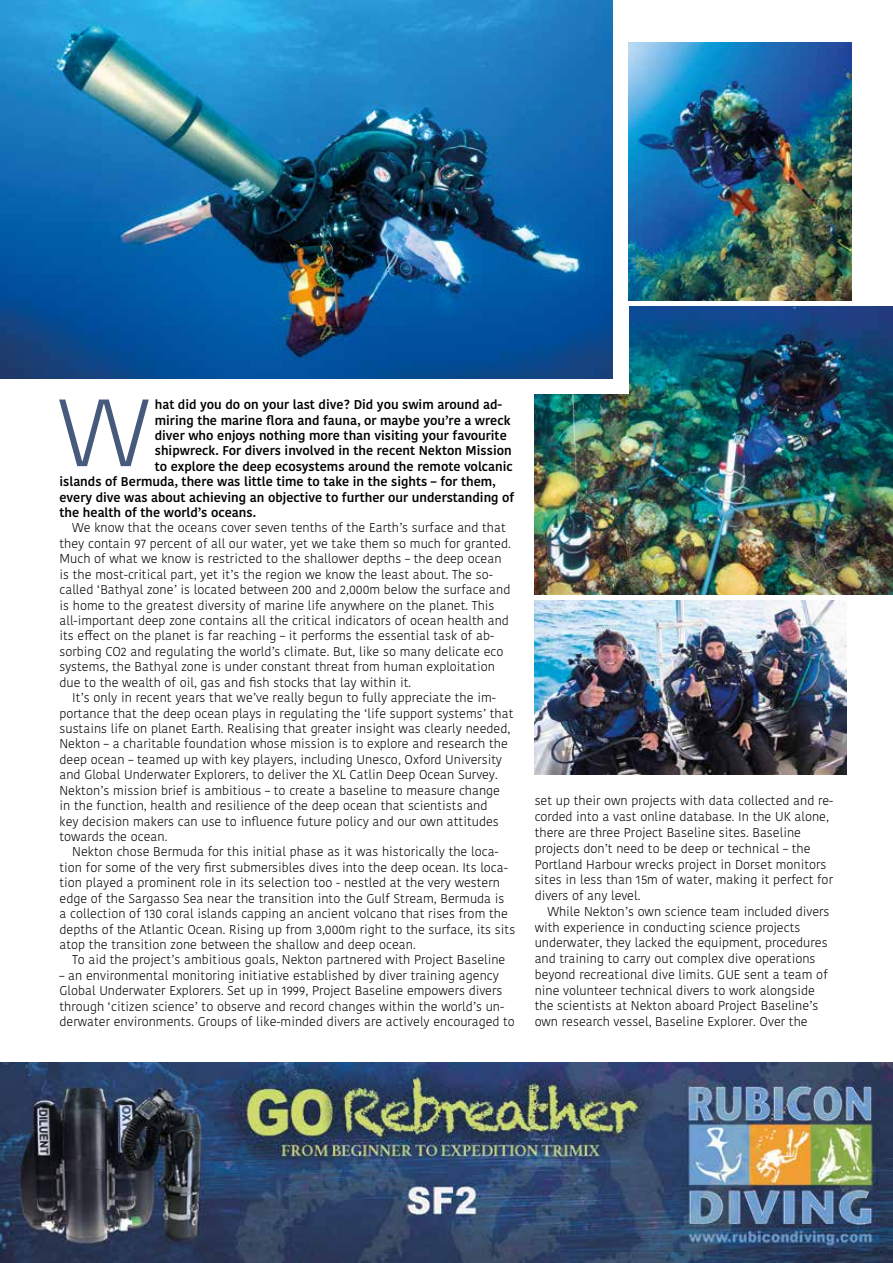
<style>
.page{position:relative;width:893px;height:1263px;background:#fff}
.page>*{position:absolute;margin:0;border:0;box-sizing:border-box;transform-origin:0 0}
.t1{font:300 95.1px "Kohinoor Bangla";color:#465b7c;scale:1.05 1}
.t2{font:300 12.75px/15.5px "Kohinoor Bangla";color:#000}
.t3{font:600 12.75px "Kohinoor Bangla";color:#000}
</style>
<div class="page">
<img style="left:535px;top:306px;width:358px;height:288px">
<img style="left:0;top:1062px;width:893px;height:201px">
<img style="left:628px;top:42px;width:223px;height:258px">
<img style="left:535px;top:600px;width:311px;height:174px">
<div style="left:529px;top:303px;width:99px;height:90px;background:#fff"></div>
<img style="left:0;top:0;width:613px;height:378px">
<h1 class="t1" style="left:58px;top:362px;width:89px">W</h1>
<p class="t3" style="left:155px;top:394px;width:349px">hat did you do on your last dive? Did you swim around ad-</p>
<p class="t3" style="left:155px;top:410px;width:357px">miring the marine flora and fauna, or maybe you’re a wreck</p>
<p class="t3" style="left:155px;top:425px;width:353px">diver who enjoys nothing more than visiting your favourite</p>
<p class="t3" style="left:155px;top:440px;width:358px">shipwreck. For divers involved in the recent Nekton Mission</p>
<p class="t3" style="left:155px;top:455px;width:359px">to explore the deep ecosystems around the remote volcanic</p>
<p class="t3" style="left:60px;top:471px;width:438px">islands of Bermuda, there was little time to take in the sights – for them,</p>
<p class="t3" style="left:60px;top:486px;width:456px">every dive was about achieving an objective to further our understanding of</p>
<p class="t3" style="left:60px;top:502px;width:198px">the health of the world’s oceans.</p>
<p class="t2" style="left:60px;top:520px;width:453px;text-indent:13px">We know that the oceans cover seven tenths of the Earth’s surface and that they contain 97 percent of all our water, yet we take them so much for granted.<br>Much of what we know is restricted to the shallower depths – the deep ocean is the most-critical part, yet it’s the region we know the least about. The so&shy;called ‘Bathyal zone’ is located between 200 and 2,000m below the surface and is home to the greatest diversity of marine life anywhere on the planet. This all-important deep zone contains all the critical indicators of ocean health and its effect on the planet is far reaching – it performs the essential task of ab&shy;sorbing CO2 and regulating the world’s climate. But, like so many delicate eco systems, the Bathyal zone is under constant threat from human exploitation due to the wealth of oil, gas and fish stocks that lay within it.</p>
<p class="t2" style="left:60px;top:690px;width:455px;text-indent:13px">It’s only in recent years that we’ve really begun to fully appreciate the im&shy;portance that the deep ocean plays in regulating the ‘life support systems’ that sustains life on planet Earth. Realising that greater insight was clearly needed, Nekton – a charitable foundation whose mission is to explore and research the deep ocean – teamed up with key players, including Unesco, Oxford University and Global Underwater Explorers, to deliver the XL Catlin Deep Ocean Survey.<br>Nekton’s mission brief is ambitious – to create a baseline to measure change in the function, health and resilience of the deep ocean that scientists and<br>key decision makers can use to influence future policy and our own attitudes towards the ocean.</p>
<p class="t2" style="left:60px;top:844px;width:457px;text-indent:13px">Nekton chose Bermuda for this initial phase as it was historically the loca&shy;tion for some of the very first submersibles dives into the deep ocean. Its loca&shy;tion played a prominent role in its selection too - nestled at the very western edge of the Sargasso Sea near the transition into the Gulf Stream, Bermuda is<br>a collection of 130 coral islands capping an ancient volcano that rises from the depths of the Atlantic Ocean. Rising up from 3,000m right to the surface, its sits atop the transition zone between the shallow and deep ocean.</p>
<p class="t2" style="left:72px;top:952px;width:435px">To aid the project’s ambitious goals, Nekton partnered with Project Baseline</p>
<p class="t2" style="left:60px;top:967px;width:457px">– an environmental monitoring initiative established by diver training agency Global Underwater Explorers. Set up in 1999, Project Baseline empowers divers through ‘citizen science’ to observe and record changes within the world’s un&shy;derwater environments. Groups of like-minded divers are actively encouraged to</p>
<p class="t2" style="left:535px;top:793px;width:300px">set up their own projects with data collected and re&shy;corded into a vast online database. In the UK alone, there are three Project Baseline sites. Baseline projects don’t need to be deep or technical – the Portland Harbour wrecks project in Dorset monitors sites in less than 15m of water, making it perfect for divers of any level.</p>
<p class="t2" style="left:535px;top:903px;width:296px;text-indent:13px">While Nekton’s own science team included divers with experience in conducting science projects underwater, they lacked the equipment, procedures and training to carry out complex dive operations beyond recreational dive limits. GUE sent a team of nine volunteer technical divers to work alongside the scientists at Nekton aboard Project Baseline’s own research vessel, Baseline Explorer. Over the</p>
</div>
